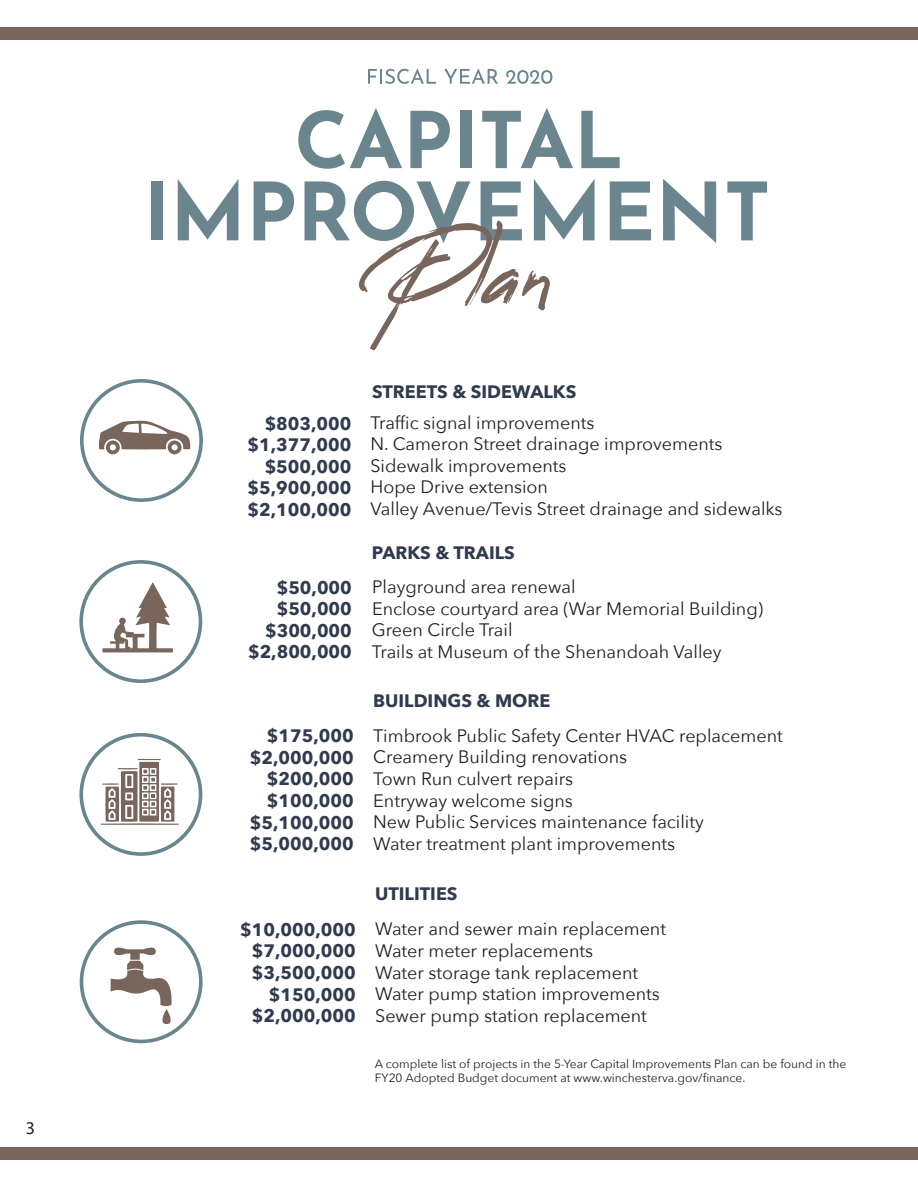
<style>
.page{position:relative;width:918px;height:1188px;background:#fff}
.page>*{position:absolute;margin:0;border:0;box-sizing:border-box;transform-origin:0 0}
.t1{font:18px/21.6px "Avenir Next";color:#231f20}
.t2{font:700 18px/21.6px "Avenir Next";color:#313b4e;text-align:right}
.t3{font:18px "Myriad Pro";color:#231f20}
.t4{font:12px/14.4px "Avenir Next";color:#231f20}
</style>
<div class="page">
<div style="left:0;top:27px;width:918px;height:13px;background:#78655c"></div>
<div style="left:0;top:1147px;width:918px;height:13px;background:#78655c"></div>
<svg style="left:79px;top:560px;width:123px;height:123px"></svg>
<svg style="left:80px;top:379px;width:123px;height:123px"></svg>
<svg style="left:79px;top:733px;width:123px;height:123px"></svg>
<svg style="left:80px;top:920px;width:123px;height:123px"></svg>
<svg style="left:368px;top:68px;width:68px;height:16px"></svg>
<svg style="left:444px;top:68px;width:54px;height:16px"></svg>
<svg style="left:506px;top:70px;width:46px;height:14px"></svg>
<svg style="left:298px;top:108px;width:104px;height:61px"></svg>
<svg style="left:410px;top:111px;width:40px;height:57px"></svg>
<div style="left:460px;top:111px;width:11px;height:57px;background:#6a858e"></div>
<svg style="left:482px;top:108px;width:91px;height:60px"></svg>
<svg style="left:581px;top:111px;width:39px;height:57px"></svg>
<div style="left:151px;top:181px;width:12px;height:59px;background:#6a858e"></div>
<svg style="left:178px;top:179px;width:60px;height:61px"></svg>
<svg style="left:254px;top:181px;width:40px;height:59px"></svg>
<svg style="left:610px;top:181px;width:41px;height:59px"></svg>
<svg style="left:663px;top:179px;width:53px;height:64px"></svg>
<svg style="left:727px;top:181px;width:40px;height:59px"></svg>
<svg style="left:305px;top:179px;width:290px;height:172px"></svg>
<p class="t3" style="left:26px;top:1117px;width:11px">3</p>
<p class="t2" style="left:248px;top:412px;width:105px">$803,000 $1,377,000 $500,000 $5,900,000 $2,100,000</p>
<p class="t2" style="left:248px;top:576px;width:105px">$50,000 $50,000 $300,000 $2,800,000</p>
<p class="t2" style="left:250px;top:725px;width:105px">$175,000 $2,000,000 $200,000 $100,000 $5,100,000 $5,000,000</p>
<p class="t2" style="left:240px;top:919px;width:117px">$10,000,000 $7,000,000 $3,500,000 $150,000 $2,000,000</p>
<p class="t2" style="left:372px;top:380px;width:206px">STREETS &amp; SIDEWALKS</p>
<p class="t1" style="left:370px;top:411px;width:414px">Traffic signal improvements<br>N. Cameron Street drainage improvements Sidewalk improvements<br>Hope Drive extension<br>Valley Avenue/Tevis Street drainage and sidewalks</p>
<p class="t2" style="left:372px;top:541px;width:144px">PARKS &amp; TRAILS</p>
<p class="t1" style="left:372px;top:575px;width:393px">Playground area renewal<br>Enclose courtyard area (War Memorial Building)<br>Green Circle Trail<br>Trails at Museum of the Shenandoah Valley</p>
<p class="t2" style="left:373px;top:689px;width:179px">BUILDINGS &amp; MORE</p>
<p class="t1" style="left:373px;top:724px;width:411px">Timbrook Public Safety Center HVAC replacement Creamery Building renovations<br>Town Run culvert repairs<br>Entryway welcome signs<br>New Public Services maintenance facility<br>Water treatment plant improvements</p>
<p class="t2" style="left:375px;top:883px;width:84px">UTILITIES</p>
<p class="t1" style="left:375px;top:918px;width:292px">Water and sewer main replacement<br>Water meter replacements<br>Water storage tank replacement<br>Water pump station improvements<br>Sewer pump station replacement</p>
<p class="t4" style="left:375px;top:1056px;width:473px">A complete list of projects in the 5-Year Capital Improvements Plan can be found in the<br>FY20 Adopted Budget document at www.winchesterva.gov/finance.</p>
</div>
